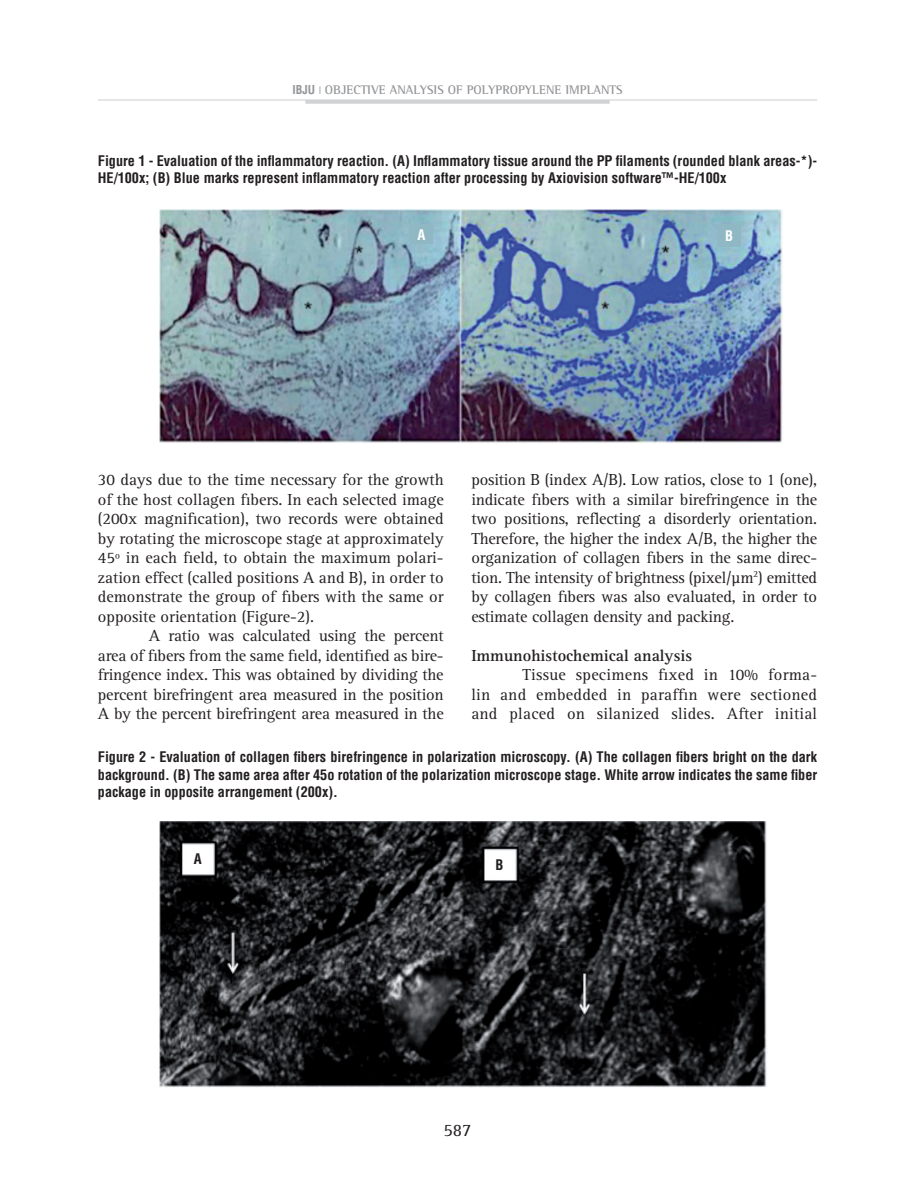
<style>
.page{position:relative;width:898px;height:1200px;background:#fff}
.page>*{position:absolute;margin:0;border:0;box-sizing:border-box;transform-origin:0 0}
.t1{font:18px "Rotis Serif";color:#231f20}
.t2{font:16.5px/19.5px "Rotis Serif";letter-spacing:-.005em;color:#231f20;text-align:justify}
.t3{font:700 16.5px "Rotis Serif";color:#231f20}
.t4{font:700 condensed 14.25px/17.1px "Helvetica";color:#231f20}
.t5{font:700 condensed 14.25px "Helvetica";color:#fff}
.t6{font:700 12.75px "Rotis Semi Serif";color:#939598}
.s1{font-family:"Helvetica";font-stretch:condensed;font-size:12px}
</style>
<div class="page">
<hr style="left:98px;top:99px;width:718px;height:2px;background:#dcdddf">
<hr style="left:305px;top:100px;width:304px;height:4px;background:#d1d2d4">
<img style="left:159px;top:209px;width:624px;height:234px">
<img style="left:159px;top:821px;width:608px;height:265px">
<div style="left:409px;top:225px;width:24px;height:19px;background:#90b8c4"></div>
<div style="left:186px;top:848px;width:23px;height:19px;background:#fff"></div>
<div style="left:717px;top:225px;width:23px;height:22px;background:#90b8c4"></div>
<div style="left:487px;top:853px;width:24px;height:22px;background:#fff"></div>
<p class="t6" style="left:292px;top:82px;width:332px"><span class="s1">ibju</span> <sup>|</sup> OBJECTIVE ANALYSIS OF POLYPROPYLENE IMPLANTS</p>
<p class="t4" style="left:98px;top:152px;width:720px">Figure 1 - Evaluation of the inflammatory reaction. (A) Inflammatory tissue around the PP filaments (rounded blank areas-*)-<br>HE/100x; (B) Blue marks represent inflammatory reaction after processing by Axiovision software™-HE/100x</p>
<p class="t5" style="left:417px;top:226px;width:9px">A</p>
<p class="t5" style="left:725px;top:227px;width:9px">B</p>
<p class="t2" style="left:98px;top:470px;width:347px">30 days due to the time necessary for the growth of the host collagen fibers. In each selected image (200x magnification), two records were obtained by rotating the microscope stage at approximately 45º in each field, to obtain the maximum polari&shy;zation effect (called positions A and B), in order to demonstrate the group of fibers with the same or opposite orientation (Figure-2).</p>
<p class="t2" style="left:98px;top:626px;width:347px;text-indent:51px">A ratio was calculated using the percent area of fibers from the same field, identified as bire&shy;fringence index. This was obtained by dividing the percent birefringent area measured in the position A by the percent birefringent area measured in the</p>
<p class="t2" style="left:471px;top:470px;width:347px">position B (index A/B). Low ratios, close to 1 (one), indicate fibers with a similar birefringence in the two positions, reflecting a disorderly orientation.<br>Therefore, the higher the index A/B, the higher the organization of collagen fibers in the same direc&shy;tion. The intensity of brightness (pixel/μm<sup>2</sup>) emitted by collagen fibers was also evaluated, in order to estimate collagen density and packing.</p>
<p class="t3" style="left:471px;top:645px;width:222px">Immunohistochemical analysis</p>
<p class="t2" style="left:471px;top:665px;width:347px;text-indent:51px">Tissue specimens fixed in 10% forma&shy;lin and embedded in paraffin were sectioned and placed on silanized slides. After initial</p>
<p class="t4" style="left:98px;top:748px;width:720px;text-align:justify">Figure 2 - Evaluation of collagen fibers birefringence in polarization microscopy. (A) The collagen fibers bright on the dark background. (B) The same area after 45o rotation of the polarization microscope stage. White arrow indicates the same fiber package in opposite arrangement (200x).</p>
<p class="t4" style="left:194px;top:850px;width:9px">A</p>
<p class="t4" style="left:495px;top:855px;width:9px">B</p>
<p class="t1" style="left:443px;top:1119px;width:30px">587</p>
</div>
